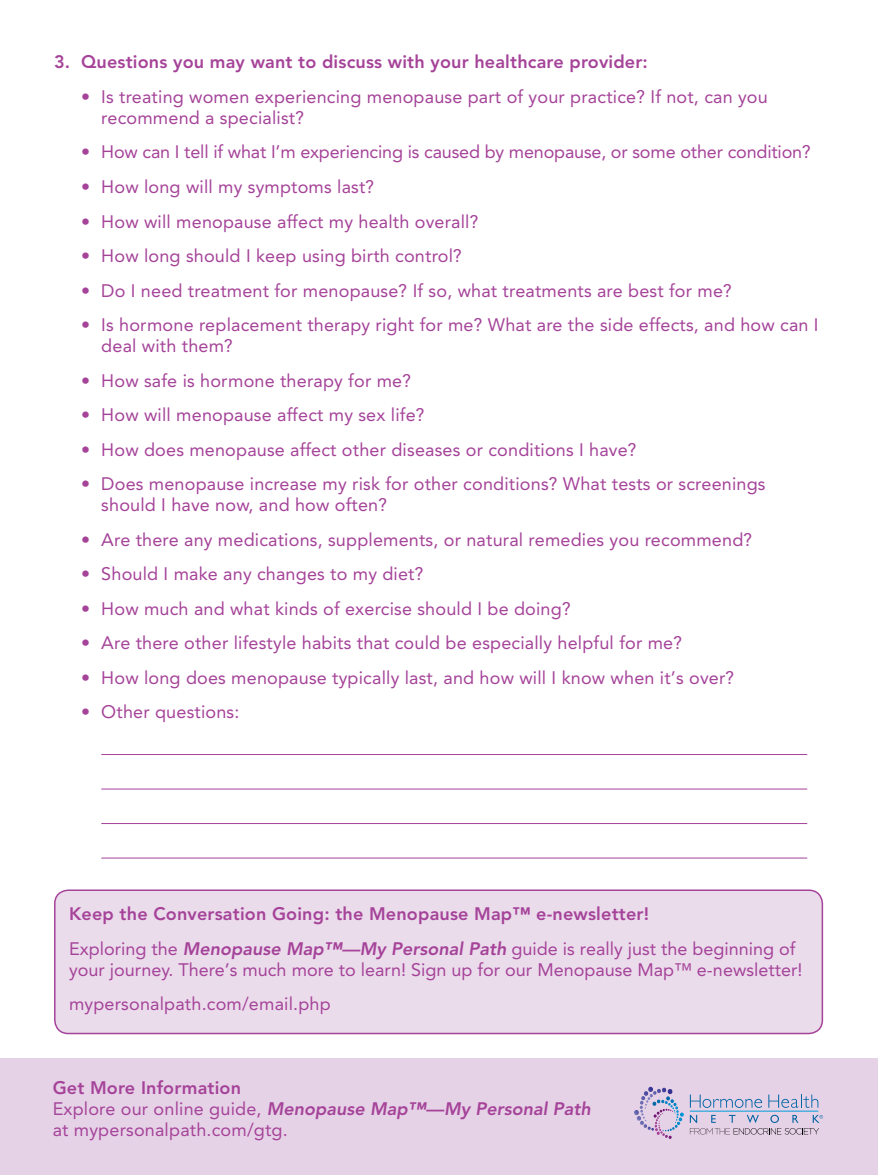
<style>
.page{position:relative;width:878px;height:1175px;background:#fff}
.page>*{position:absolute;margin:0;border:0;box-sizing:border-box;transform-origin:0 0}
.t1{font:18px/21px "Avenir";letter-spacing:.01em;color:#a54399}
.t2{font:800 18px/34.5px "Avenir";letter-spacing:.01em;color:#a54399}
.t3{font:18px "Avenir";letter-spacing:-.01em;color:#a54399}
.s1{font-weight:400}
.s2{font-style:italic}
.s3{font-weight:800}
.s4{font-weight:800;font-style:italic}
</style>
<div class="page">
<div style="left:0;top:1058px;width:878px;height:116px;background:#e6d2e7"></div>
<svg style="left:634px;top:1086px;width:189px;height:52px"></svg>
<hr style="left:101px;top:754px;width:706px;height:1px;background:#a54399">
<hr style="left:101px;top:788px;width:706px;height:1px;background:#a54399">
<hr style="left:101px;top:823px;width:706px;height:1px;background:#a54399">
<hr style="left:101px;top:857px;width:706px;height:1px;background:#a54399">
<div style="left:55px;top:890px;width:767px;height:143px;background:#ebdcec;border-radius:14px"></div>
<div style="left:54px;top:889px;width:769px;height:145px;border:2px solid #a54399;border-radius:14px"></div>
<p class="t2" style="left:54px;top:45px;width:595px">3. Questions you may want to discuss with your healthcare provider:</p>
<p class="t1" style="left:101px;top:86px;width:668px;text-indent:-20px">• Is treating women experiencing menopause part of your practice? If not, can you recommend a specialist?</p>
<p class="t3" style="left:81px;top:142px;width:731px">• How can I tell if what I’m experiencing is caused by menopause, or some other condition?</p>
<p class="t1" style="left:81px;top:176px;width:295px">• How long will my symptoms last?</p>
<p class="t1" style="left:81px;top:211px;width:399px">• How will menopause affect my health overall?</p>
<p class="t1" style="left:81px;top:245px;width:382px">• How long should I keep using birth control?</p>
<p class="t1" style="left:81px;top:280px;width:652px">• Do I need treatment for menopause? If so, what treatments are best for me?</p>
<p class="t1" style="left:101px;top:314px;width:718px;text-indent:-20px">• Is hormone replacement therapy right for me? What are the side effects, and how can I deal with them?</p>
<p class="t1" style="left:81px;top:370px;width:331px">• How safe is hormone therapy for me?</p>
<p class="t1" style="left:81px;top:404px;width:345px">• How will menopause affect my sex life?</p>
<p class="t1" style="left:81px;top:439px;width:557px">• How does menopause affect other diseases or conditions I have?</p>
<p class="t1" style="left:101px;top:473px;width:665px;text-indent:-20px">• Does menopause increase my risk for other conditions? What tests or screenings should I have now, and how often?</p>
<p class="t1" style="left:81px;top:529px;width:672px">• Are there any medications, supplements, or natural remedies you recommend?</p>
<p class="t1" style="left:81px;top:563px;width:344px">• Should I make any changes to my diet?</p>
<p class="t1" style="left:81px;top:598px;width:491px">• How much and what kinds of exercise should I be doing?</p>
<p class="t1" style="left:81px;top:632px;width:602px">• Are there other lifestyle habits that could be especially helpful for me?</p>
<p class="t1" style="left:81px;top:667px;width:654px">• How long does menopause typically last, and how will I know when it’s over?</p>
<p class="t1" style="left:81px;top:701px;width:160px">• Other questions:</p>
<p class="t2" style="left:69px;top:896px;width:728px">Keep the Conversation Going: the Menopause Map™ e-newsletter!<br><span class="s1">Exploring the</span> <span class="s2">Menopause Map™—My Personal Path</span> <span class="s1">guide is really just the beginning of</span></p>
<p class="t1" style="left:69px;top:952px;width:734px;line-height:34.5px">your journey. There’s much more to learn! Sign up for our Menopause Map™ e-newsletter! mypersonalpath.com/email.php</p>
<p class="t1" style="left:53px;top:1077px;width:539px"><span class="s3">Get More Information<br></span>Explore our online guide, <span class="s4">Menopause Map™—My Personal Path </span>at mypersonalpath.com/gtg.</p>
</div>
